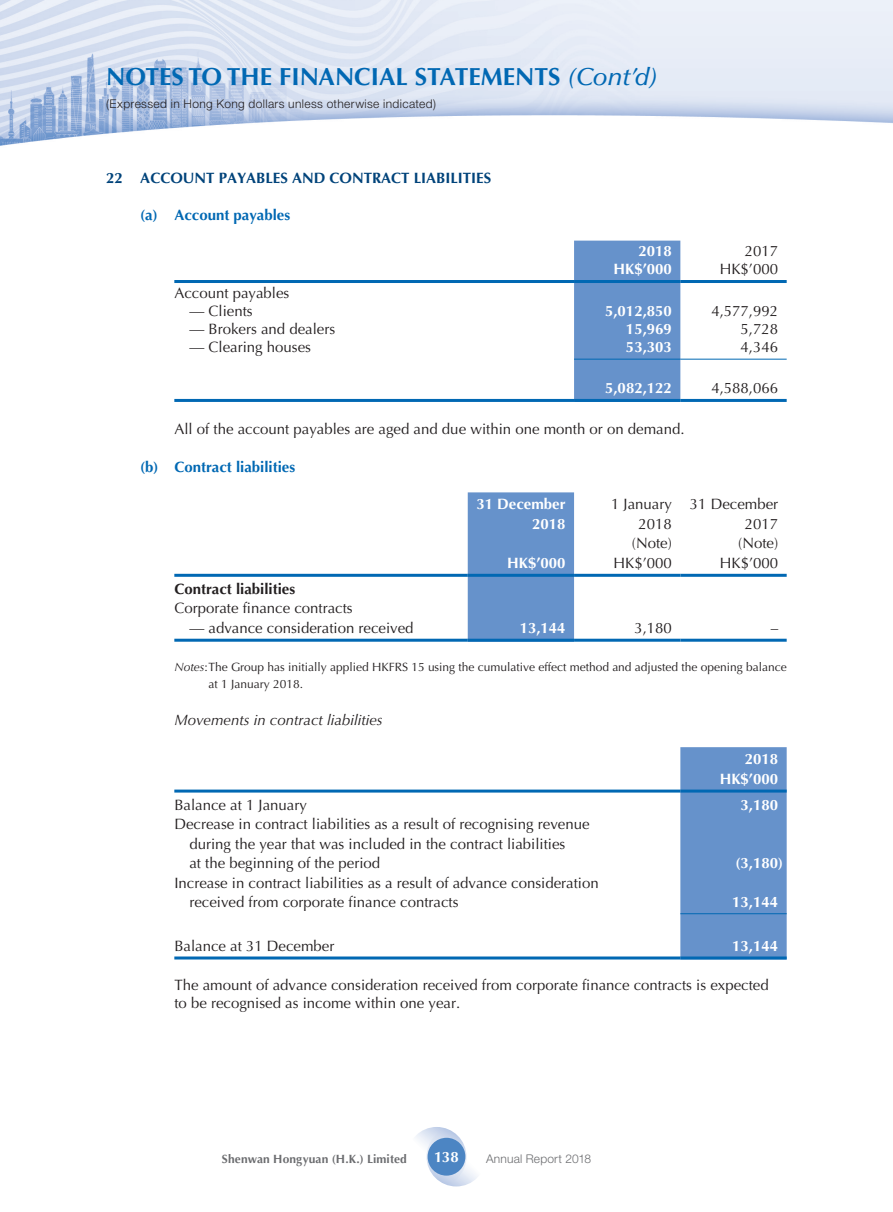
<style>
.page{position:relative;width:893px;height:1212px;background:#fff}
.page>*{position:absolute;margin:0;border:0;box-sizing:border-box;transform-origin:0 0}
.t1{font:700 24.75px "Optima LT Std";color:#0168b3}
.t2{font:15px/19.5px "Optima LT Std";color:#231f20}
.t3{font:700 15px/19.5px "Optima LT Std";color:#fff;text-align:right}
.t4{font:700 15px "Optima LT Std";color:#0168b3}
.t5{font:700 15px "Optima LT Std";color:#00437a}
.t6{font:italic 15px "Optima LT Std";color:#231f20}
.t7{font:700 15px "Optima LT Std";color:#231f20}
.t8{font:12px/16.5px "Optima LT Std";color:#231f20}
.t9{font:300 12px "Helvetica Neue LT Std";letter-spacing:.03em;color:#231f20}
.t10{font:700 12px "Optima LT Std";letter-spacing:.01em;color:#6c6d70}
.t11{font:300 12px "Helvetica Neue LT Std";letter-spacing:.015em;color:#6c6d70}
.s1{font-weight:500;font-style:italic}
.s2{font-style:italic}
</style>
<div class="page">
<img style="left:0;top:0;width:893px;height:304px">
<svg style="left:407px;top:1127px;width:59px;height:59px"></svg>
<svg style="left:426px;top:1127px;width:60px;height:59px"></svg>
<div style="left:428px;top:1138px;width:37px;height:37px;background:#4c85c3;border-radius:50%"></div>
<div style="left:574px;top:241px;width:106px;height:158px;background:#6692cb"></div>
<hr style="left:174px;top:280px;width:400px;height:3px;background:#0168b3">
<hr style="left:574px;top:280px;width:106px;height:3px;background:#0168b3">
<hr style="left:680px;top:280px;width:107px;height:3px;background:#0168b3">
<hr style="left:574px;top:359px;width:106px;height:1px;background:#0168b3">
<hr style="left:680px;top:359px;width:107px;height:1px;background:#0168b3">
<hr style="left:174px;top:399px;width:400px;height:3px;background:#0168b3">
<hr style="left:574px;top:399px;width:106px;height:3px;background:#0168b3">
<hr style="left:680px;top:399px;width:107px;height:3px;background:#0168b3">
<div style="left:468px;top:492px;width:106px;height:147px;background:#6692cb"></div>
<hr style="left:174px;top:574px;width:294px;height:3px;background:#0168b3">
<hr style="left:468px;top:574px;width:106px;height:3px;background:#0168b3">
<hr style="left:574px;top:574px;width:106px;height:3px;background:#0168b3">
<hr style="left:680px;top:574px;width:107px;height:3px;background:#0168b3">
<hr style="left:174px;top:639px;width:294px;height:3px;background:#0168b3">
<hr style="left:468px;top:639px;width:106px;height:3px;background:#0168b3">
<hr style="left:574px;top:639px;width:106px;height:3px;background:#0168b3">
<hr style="left:680px;top:639px;width:107px;height:3px;background:#0168b3">
<div style="left:680px;top:747px;width:107px;height:209px;background:#6692cb"></div>
<hr style="left:174px;top:789px;width:506px;height:3px;background:#0168b3">
<hr style="left:680px;top:789px;width:107px;height:3px;background:#0168b3">
<hr style="left:680px;top:913px;width:107px;height:1px;background:#0168b3">
<hr style="left:174px;top:956px;width:506px;height:3px;background:#0168b3">
<hr style="left:680px;top:956px;width:107px;height:3px;background:#0168b3">
<h1 class="t1" style="left:106px;top:62px;width:553px">NOTES TO THE FINANCIAL STATEMENTS <span class="s1">(Cont’d)</span></h1>
<p class="t9" style="left:106px;top:96px;width:331px">(Expressed in Hong Kong dollars unless otherwise indicated)</p>
<p class="t5" style="left:106px;top:169px;width:386px">22 ACCOUNT PAYABLES AND CONTRACT LIABILITIES</p>
<p class="t4" style="left:140px;top:206px;width:151px">(a) Account payables</p>
<p class="t3" style="left:638px;top:241px;width:35px">2018</p>
<p class="t2" style="left:745px;top:241px;width:35px">2017</p>
<p class="t3" style="left:613px;top:259px;width:60px">HK$’000</p>
<p class="t2" style="left:720px;top:259px;width:60px">HK$’000</p>
<p class="t2" style="left:174px;top:284px;width:117px">Account payables</p>
<p class="t2" style="left:189px;top:302px;width:65px">— Clients</p>
<p class="t3" style="left:605px;top:302px;width:68px">5,012,850</p>
<p class="t2" style="left:711px;top:302px;width:68px">4,577,992</p>
<p class="t2" style="left:189px;top:320px;width:147px">— Brokers and dealers</p>
<p class="t3" style="left:626px;top:320px;width:47px">15,969</p>
<p class="t2" style="left:741px;top:320px;width:39px">5,728</p>
<p class="t2" style="left:189px;top:338px;width:123px">— Clearing houses</p>
<p class="t3" style="left:626px;top:338px;width:47px">53,303</p>
<p class="t2" style="left:741px;top:338px;width:39px">4,346</p>
<p class="t3" style="left:605px;top:378px;width:68px">5,082,122</p>
<p class="t2" style="left:711px;top:378px;width:68px">4,588,066</p>
<p class="t2" style="left:174px;top:420px;width:512px">All of the account payables are aged and due within one month or on demand.</p>
<p class="t4" style="left:140px;top:458px;width:156px">(b) Contract liabilities</p>
<p class="t3" style="left:476px;top:495px;width:91px">31 December<br>2018</p>
<p class="t2" style="left:611px;top:495px;width:62px;text-align:right">1 January<br>2018</p>
<p class="t2" style="left:690px;top:495px;width:90px;text-align:right">31 December<br>2017</p>
<p class="t2" style="left:632px;top:534px;width:42px">(Note)</p>
<p class="t2" style="left:738px;top:534px;width:42px">(Note)</p>
<p class="t3" style="left:507px;top:553px;width:60px">HK$’000</p>
<p class="t2" style="left:613px;top:553px;width:60px">HK$’000</p>
<p class="t2" style="left:720px;top:553px;width:60px">HK$’000</p>
<p class="t7" style="left:174px;top:580px;width:122px">Contract liabilities</p>
<p class="t2" style="left:174px;top:599px;width:180px">Corporate finance contracts</p>
<p class="t2" style="left:189px;top:618px;width:226px">— advance consideration received</p>
<p class="t3" style="left:520px;top:618px;width:47px">13,144</p>
<p class="t2" style="left:634px;top:618px;width:39px">3,180</p>
<p class="t2" style="left:771px;top:618px;width:9px">–</p>
<p class="t8" style="left:208px;top:659px;width:580px;text-indent:-34px"><span class="s2">Notes</span>:The Group has initially applied HKFRS 15 using the cumulative effect method and adjusted the opening balance at 1 January 2018.</p>
<p class="t6" style="left:174px;top:711px;width:210px">Movements in contract liabilities</p>
<p class="t3" style="left:720px;top:749px;width:60px">2018<br>HK$’000</p>
<p class="t2" style="left:174px;top:795px;width:134px">Balance at 1 January</p>
<p class="t3" style="left:741px;top:795px;width:39px">3,180</p>
<p class="t2" style="left:189px;top:814px;width:402px;text-indent:-15px">Decrease in contract liabilities as a result of recognising revenue during the year that was included in the contract liabilities<br>at the beginning of the period</p>
<p class="t3" style="left:736px;top:853px;width:49px">(3,180)</p>
<p class="t2" style="left:189px;top:873px;width:411px;text-indent:-15px">Increase in contract liabilities as a result of advance consideration received from corporate finance contracts</p>
<p class="t3" style="left:732px;top:892px;width:47px">13,144</p>
<p class="t2" style="left:174px;top:936px;width:162px">Balance at 31 December</p>
<p class="t3" style="left:732px;top:936px;width:47px">13,144</p>
<p class="t2" style="left:174px;top:976px;width:596px;line-height:18px">The amount of advance consideration received from corporate finance contracts is expected to be recognised as income within one year.</p>
<p class="t10" style="left:222px;top:1152px;width:187px">Shenwan Hongyuan (H.K.) Limited</p>
<p class="t3" style="left:434px;top:1148px;width:26px">138</p>
<p class="t11" style="left:486px;top:1151px;width:107px">Annual Report 2018</p>
</div>
